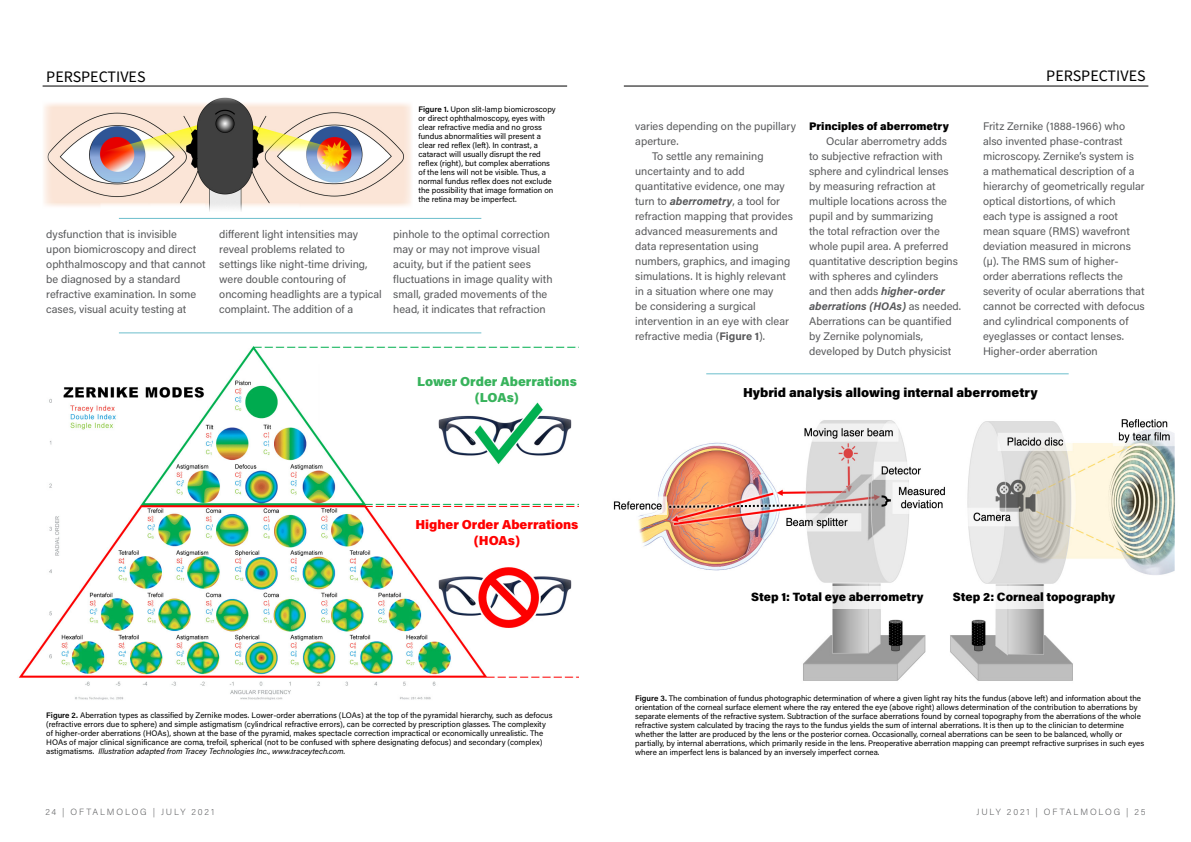
<style>
.page{position:relative;width:1191px;height:842px;background:#fff}
.page>*{position:absolute;margin:0;border:0;box-sizing:border-box;transform-origin:0 0}
.t1{font:16px "Source Sans Pro";color:#000}
.t2{font:900 13px "Acumin Pro";color:#000}
.t3{font:900 13px/15.6px "Acumin Pro";color:#f00;text-align:center}
.t4{font:900 13px/15.6px "Acumin Pro";letter-spacing:-.005em;color:#38b35c;text-align:center}
.t5{font:900 12px "Acumin Pro";color:#000}
.t6{font:11px/15px "Acumin Pro";color:#58595b}
.t7{font:900 11px "Acumin Pro";color:#000}
.t8{font:200 9px "Acumin Pro";letter-spacing:.21em;color:#58595b}
.t9{font:8px/9px "Acumin Pro";color:#000}
.s1{font-weight:600}
.s2{font-style:italic}
.s3{font-weight:700;font-style:italic}
.s4{font-weight:700}
</style>
<div class="page">
<hr style="left:43px;top:86px;width:524px;height:1px;background:#000">
<hr style="left:624px;top:86px;width:524px;height:1px;background:#000">
<hr style="left:119px;top:333px;width:362px;height:1px;background:#6cbecc">
<img style="left:18px;top:346px;width:560px;height:354px">
<hr style="left:119px;top:218px;width:362px;height:1px;background:#6cbecc">
<img style="left:44px;top:97px;width:367px;height:114px">
<hr style="left:706px;top:374px;width:362px;height:1px;background:#6cbecc">
<img style="left:613px;top:419px;width:562px;height:262px">
<svg style="left:737px;top:587px;width:384px;height:22px"></svg>
<h1 class="t1" style="left:46px;top:66px;width:101px">PERSPECTIVES</h1>
<p class="t9" style="left:418px;top:105px;width:139px"><span class="s1">Figure 1.</span> Upon slit-lamp biomicroscopy or direct ophthalmoscopy, eyes with clear refractive media and no gross fundus abnormalities will present a clear red reflex (left). In contrast, a cataract will usually disrupt the red reflex (right), but complex aberrations of the lens will not be visible. Thus, a normal fundus reflex does not exclude the possibility that image formation on the retina may be imperfect.</p>
<h3 class="t6" style="left:46px;top:226px;width:161px">dysfunction that is invisible<br>upon biomicroscopy and direct ophthalmoscopy and that cannot be diagnosed by a standard refractive examination. In some cases, visual acuity testing at</h3>
<h3 class="t6" style="left:219px;top:226px;width:164px">different light intensities may reveal problems related to settings like night-time driving, were double contouring of oncoming headlights are a typical complaint. The addition of a</h3>
<h3 class="t6" style="left:393px;top:226px;width:161px">pinhole to the optimal correction may or may not improve visual acuity, but if the patient sees fluctuations in image quality with small, graded movements of the head, it indicates that refraction</h3>
<h2 class="t4" style="left:417px;top:373px;width:161px">Lower Order Aberrations (LOAs)</h2>
<h2 class="t3" style="left:415px;top:516px;width:164px">Higher Order Aberrations (HOAs)</h2>
<p class="t9" style="left:46px;top:711px;width:507px"><span class="s1">Figure 2.</span> Aberration types as classified by Zernike modes. Lower-order aberrations (LOAs) at the top of the pyramidal hierarchy, such as defocus (refractive errors due to sphere) and simple astigmatism (cylindrical refractive errors), can be corrected by prescription glasses. The complexity of higher-order aberrations (HOAs), shown at the base of the pyramid, makes spectacle correction impractical or economically unrealistic. The HOAs of major clinical significance are coma, trefoil, spherical (not to be confused with sphere designating defocus) and secondary (complex) astigmatisms. <span class="s2">Illustration adapted from Tracey Technologies Inc., www.traceytech.com.</span></p>
<h1 class="t1" style="left:1046px;top:65px;width:101px">PERSPECTIVES</h1>
<h3 class="t6" style="left:635px;top:118px;width:162px">varies depending on the pupillary</h3>
<h3 class="t6" style="left:635px;top:133px;width:45px">aperture.</h3>
<h3 class="t6" style="left:652px;top:148px;width:113px">To settle any remaining</h3>
<h3 class="t6" style="left:635px;top:163px;width:111px">uncertainty and to add</h3>
<h3 class="t6" style="left:635px;top:178px;width:151px">quantitative evidence, one may</h3>
<h3 class="t6" style="left:635px;top:193px;width:146px">turn to <span class="s3">aberrometry</span>, a tool for</h3>
<h3 class="t6" style="left:635px;top:208px;width:159px">refraction mapping that provides</h3>
<h3 class="t6" style="left:635px;top:223px;width:144px">advanced measurements and</h3>
<h3 class="t6" style="left:635px;top:238px;width:125px">data representation using</h3>
<h3 class="t6" style="left:635px;top:253px;width:157px">numbers, graphics, and imaging</h3>
<h3 class="t6" style="left:635px;top:268px;width:152px">simulations. It is highly relevant</h3>
<h3 class="t6" style="left:635px;top:283px;width:140px">in a situation where one may</h3>
<h3 class="t6" style="left:635px;top:298px;width:122px">be considering a surgical</h3>
<h3 class="t6" style="left:635px;top:313px;width:155px">intervention in an eye with clear</h3>
<h3 class="t6" style="left:635px;top:328px;width:131px">refractive media (<span class="s4">Figure 1</span>).</h3>
<h3 class="t7" style="left:809px;top:119px;width:141px">Principles of aberrometry</h3>
<p class="t6" style="left:809px;top:133px;width:153px;text-indent:17px">Ocular aberrometry adds<br>to subjective refraction with sphere and cylindrical lenses by measuring refraction at multiple locations across the pupil and by summarizing<br>the total refraction over the whole pupil area. A preferred quantitative description begins with spheres and cylinders<br>and then adds <span class="s3">higher-order aberrations (HOAs)</span> as needed.<br>Aberrations can be quantified by Zernike polynomials, developed by Dutch physicist</p>
<p class="t6" style="left:983px;top:118px;width:163px">Fritz Zernike (1888-1966) who also invented phase-contrast microscopy. Zernike’s system is<br>a mathematical description of a hierarchy of geometrically regular optical distortions, of which<br>each type is assigned a root mean square (RMS) wavefront deviation measured in microns (µ). The RMS sum of higher&shy;order aberrations reflects the severity of ocular aberrations that cannot be corrected with defocus and cylindrical components of eyeglasses or contact lenses.<br>Higher-order aberration</p>
<h2 class="t2" style="left:743px;top:383px;width:296px">Hybrid analysis allowing internal aberrometry</h2>
<h3 class="t5" style="left:751px;top:588px;width:174px">Step 1: Total eye aberrometry</h3>
<h3 class="t5" style="left:953px;top:588px;width:164px">Step 2: Corneal topography</h3>
<p class="t9" style="left:635px;top:693px;width:510px"><span class="s1">Figure 3.</span> The combination of fundus photographic determination of where a given light ray hits the fundus (above left) and information about the orientation of the corneal surface element where the ray entered the eye (above right) allows determination of the contribution to aberrations by separate elements of the refractive system. Subtraction of the surface aberrations found by corneal topography from the aberrations of the whole refractive system calculated by tracing the rays to the fundus yields the sum of internal aberrations. It is then up to the clinician to determine whether the latter are produced by the lens or the posterior cornea. Occasionally, corneal aberrations can be seen to be balanced, wholly or partially, by internal aberrations, which primarily reside in the lens. Preoperative aberration mapping can preempt refractive surprises in such eyes where an imperfect lens is balanced by an inversely imperfect cornea.</p>
<p class="t8" style="left:45px;top:805px;width:170px">24 | OFTALMOLOG | JULY 2021</p>
<p class="t8" style="left:976px;top:805px;width:171px">JULY 2021 | OFTALMOLOG | 25</p>
</div>
